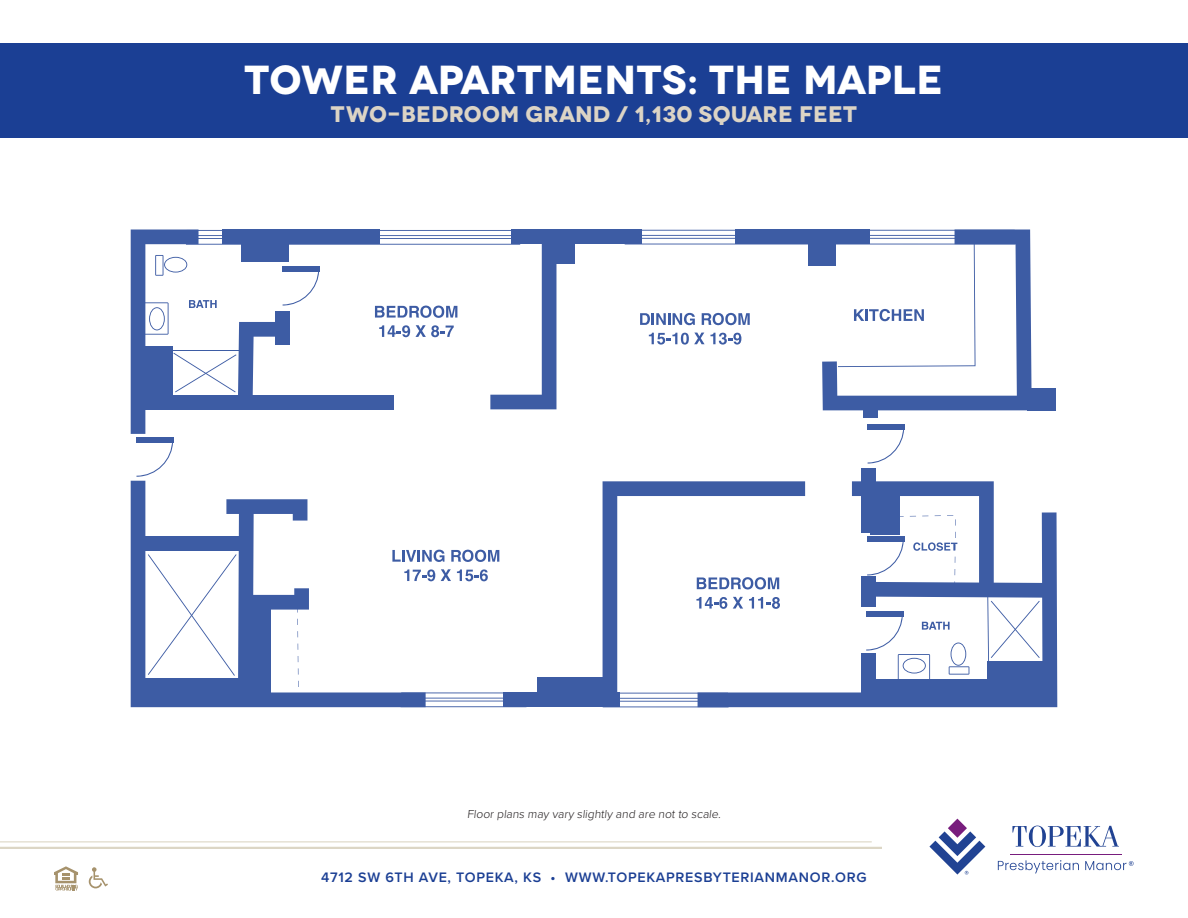
<style>
.page{position:relative;width:1188px;height:918px;background:#fff}
.page>*{position:absolute;margin:0;border:0;box-sizing:border-box;transform-origin:0 0}
.t1{font:700 40.5px "Novecentowide";letter-spacing:.005em;color:#fff}
.t2{font:700 22.5px "Novecentowide";letter-spacing:.01em;color:#dcd4c5}
.t3{font:600 14.25px "Proxima Nova";letter-spacing:.05em;color:#1b3f94}
.t4{font:300 12px "Proxima Nova";color:#231f20}
</style>
<div class="page">
<div style="left:0;top:43px;width:1188px;height:95px;background:#1b3f94"></div>
<svg style="left:54px;top:866px;width:24px;height:25px"></svg>
<svg style="left:89px;top:867px;width:19px;height:21px"></svg>
<hr style="left:0;top:841px;width:872px;height:1px;background:#a7996e">
<hr style="left:0;top:847px;width:882px;height:2px;background:#a7996e">
<hr style="left:1010px;top:854px;width:112px;height:1px;background:#781d7d">
<svg style="left:998px;top:860px;width:81px;height:13px"></svg>
<svg style="left:1085px;top:861px;width:49px;height:9px"></svg>
<svg style="left:929px;top:819px;width:56px;height:56px"></svg>
<svg style="left:1012px;top:826px;width:107px;height:21px"></svg>
<hr style="left:186px;top:244px;width:334px;height:1px;background:#1b3f94">
<hr style="left:187px;top:230px;width:333px;height:1px;background:#1b3f94">
<hr style="left:187px;top:238px;width:331px;height:1px;background:#1b3f94">
<hr style="left:187px;top:235px;width:331px;height:1px;background:#1b3f94">
<svg style="left:131px;top:481px;width:295px;height:226px"></svg>
<div style="left:503px;top:692px;width:117px;height:15px;background:#3d5ca4"></div>
<svg style="left:698px;top:512px;width:359px;height:195px"></svg>
<div style="left:735px;top:230px;width:135px;height:14px;background:#3d5ca4"></div>
<div style="left:511px;top:230px;width:131px;height:14px;background:#3d5ca4"></div>
<div style="left:222px;top:230px;width:158px;height:14px;background:#3d5ca4"></div>
<div style="left:143px;top:395px;width:251px;height:14px;background:#3d5ca4"></div>
<svg style="left:603px;top:481px;width:202px;height:218px"></svg>
<svg style="left:490px;top:243px;width:66px;height:166px"></svg>
<div style="left:143px;top:536px;width:99px;height:15px;background:#3d5ca4"></div>
<div style="left:862px;top:653px;width:14px;height:42px;background:#3d5ca4"></div>
<div style="left:862px;top:469px;width:14px;height:64px;background:#3d5ca4"></div>
<div style="left:140px;top:678px;width:106px;height:19px;background:#3d5ca4"></div>
<div style="left:537px;top:677px;width:71px;height:20px;background:#3d5ca4"></div>
<div style="left:873px;top:679px;width:127px;height:17px;background:#3d5ca4"></div>
<div style="left:987px;top:661px;width:61px;height:37px;background:#3d5ca4"></div>
<div style="left:554px;top:241px;width:21px;height:23px;background:#3d5ca4"></div>
<div style="left:808px;top:240px;width:28px;height:26px;background:#3d5ca4"></div>
<div style="left:1027px;top:388px;width:29px;height:23px;background:#3d5ca4"></div>
<svg style="left:136px;top:442px;width:37px;height:35px"></svg>
<div style="left:136px;top:437px;width:38px;height:5px;background:#3d5ca4"></div>
<svg style="left:868px;top:429px;width:36px;height:35px"></svg>
<div style="left:867px;top:424px;width:38px;height:5px;background:#3d5ca4"></div>
<hr style="left:401px;top:706px;width:125px;height:1px;background:#1b3f94">
<hr style="left:401px;top:692px;width:125px;height:1px;background:#1b3f94">
<hr style="left:402px;top:701px;width:123px;height:1px;background:#1b3f94">
<hr style="left:402px;top:698px;width:122px;height:1px;background:#1b3f94">
<svg style="left:148px;top:499px;width:161px;height:199px"></svg>
<hr style="left:625px;top:244px;width:391px;height:1px;background:#1b3f94">
<hr style="left:626px;top:230px;width:389px;height:1px;background:#1b3f94">
<hr style="left:626px;top:238px;width:387px;height:1px;background:#1b3f94">
<hr style="left:627px;top:235px;width:385px;height:1px;background:#1b3f94">
<svg style="left:822px;top:230px;width:210px;height:180px"></svg>
<svg style="left:392px;top:550px;width:52px;height:12px"></svg>
<svg style="left:451px;top:550px;width:48px;height:12px"></svg>
<svg style="left:404px;top:569px;width:31px;height:12px"></svg>
<svg style="left:441px;top:569px;width:10px;height:12px"></svg>
<svg style="left:457px;top:569px;width:31px;height:12px"></svg>
<svg style="left:697px;top:577px;width:82px;height:13px"></svg>
<svg style="left:696px;top:597px;width:31px;height:12px"></svg>
<svg style="left:733px;top:597px;width:10px;height:12px"></svg>
<svg style="left:749px;top:597px;width:31px;height:12px"></svg>
<svg style="left:375px;top:306px;width:82px;height:12px"></svg>
<svg style="left:379px;top:325px;width:75px;height:12px"></svg>
<svg style="left:640px;top:313px;width:55px;height:12px"></svg>
<svg style="left:702px;top:313px;width:48px;height:12px"></svg>
<svg style="left:649px;top:333px;width:92px;height:12px"></svg>
<hr style="left:603px;top:706px;width:126px;height:1px;background:#1b3f94">
<hr style="left:603px;top:693px;width:125px;height:1px;background:#1b3f94">
<hr style="left:604px;top:701px;width:123px;height:1px;background:#1b3f94">
<hr style="left:604px;top:698px;width:123px;height:1px;background:#1b3f94">
<svg style="left:131px;top:230px;width:188px;height:204px"></svg>
<div style="left:282px;top:266px;width:38px;height:5px;background:#3d5ca4"></div>
<div style="left:275px;top:311px;width:15px;height:33px;background:#3d5ca4"></div>
<div style="left:864px;top:397px;width:14px;height:21px;background:#3d5ca4"></div>
<svg style="left:852px;top:481px;width:191px;height:206px"></svg>
<div style="left:867px;top:536px;width:37px;height:5px;background:#3d5ca4"></div>
<p class="t1" style="left:245px;top:54px;width:700px">TOWER APARTMENTS: THE MAPLE</p>
<p class="t2" style="left:331px;top:100px;width:528px">TWO-BEDROOM GRAND / 1,130 SQUARE FEET</p>
<p class="t4" style="left:467px;top:805px;width:257px">Floor plans may vary slightly and are not to scale.</p>
<p class="t3" style="left:321px;top:866px;width:547px">4712 SW 6TH AVE, TOPEKA, KS • WWW.TOPEKAPRESBYTERIANMANOR.ORG</p>
</div>
